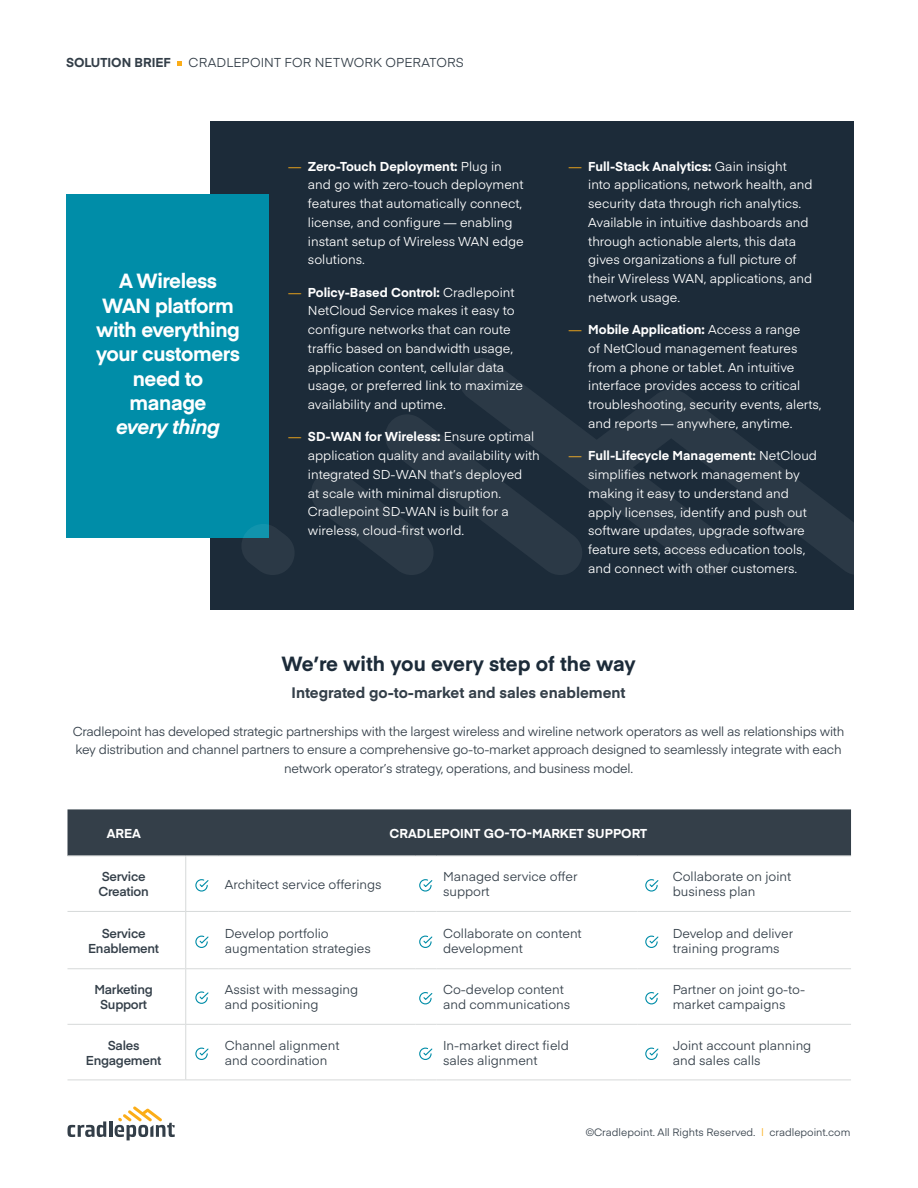
<style>
.page{position:relative;width:918px;height:1188px;background:#fff}
.page>*{position:absolute;margin:0;border:0;box-sizing:border-box;transform-origin:0 0}
.t1{font:700 20.25px/24.3px "Eina 01";letter-spacing:-.02em;color:#fff;text-align:center}
.t2{font:700 20.25px "Eina 01";color:#1c2b39}
.t3{font:italic 700 20.25px "Eina 01";letter-spacing:-.02em;color:#fff}
.t4{font:700 15px "Eina 01";color:#343f49}
.t5{font:12.75px/18.8px "Eina 01";color:#fff}
.t6{font:12.75px/15px "Eina 01";letter-spacing:-.01em;color:#343f49}
.t7{font:600 12.75px/15px "Eina 01";letter-spacing:-.02em;color:#343f49;text-align:center}
.t8{font:700 12.75px "Eina 01";color:#fff}
.t9{font:12.75px "Eina 01";letter-spacing:.01em;color:#333e48}
.t10{font:700 12.75px "Eina 01";color:#333e48}
.t11{font:10.5px "Eina 01";color:#343f49}
.s1{color:#fbad18}
.s2{font-weight:700}
</style>
<div class="page">
<svg style="left:178px;top:61px;width:4px;height:5px"></svg>
<svg style="left:67px;top:1121px;width:39px;height:16px"></svg>
<hr style="left:109px;top:1121px;width:3px;height:16px;background:#333e48">
<svg style="left:115px;top:1106px;width:60px;height:34px"></svg>
<div style="left:211px;top:122px;width:643px;height:488px;background:#1c2b39"></div>
<div style="left:66px;top:194px;width:203px;height:344px;background:#008da8"></div>
<svg style="left:242px;top:415px;width:214px;height:160px"></svg>
<svg style="left:456px;top:358px;width:398px;height:217px"></svg>
<hr style="left:185px;top:856px;width:1px;height:55px;background:#d6d9d9">
<div style="left:68px;top:809px;width:783px;height:47px;background:#343f49"></div>
<hr style="left:666px;top:855px;width:185px;height:1px;background:#d6d9d9">
<hr style="left:68px;top:911px;width:118px;height:1px;background:#d6d9d9">
<hr style="left:186px;top:911px;width:32px;height:1px;background:#d6d9d9">
<hr style="left:185px;top:912px;width:1px;height:56px;background:#d6d9d9">
<hr style="left:218px;top:911px;width:197px;height:1px;background:#d6d9d9">
<svg style="left:415px;top:911px;width:21px;height:1px"></svg>
<hr style="left:436px;top:911px;width:202px;height:1px;background:#d6d9d9">
<svg style="left:638px;top:911px;width:28px;height:1px"></svg>
<hr style="left:666px;top:911px;width:185px;height:1px;background:#d6d9d9">
<hr style="left:68px;top:968px;width:118px;height:1px;background:#d6d9d9">
<hr style="left:186px;top:968px;width:32px;height:1px;background:#d6d9d9">
<hr style="left:185px;top:969px;width:1px;height:55px;background:#d6d9d9">
<hr style="left:218px;top:968px;width:197px;height:1px;background:#d6d9d9">
<svg style="left:415px;top:968px;width:21px;height:1px"></svg>
<hr style="left:436px;top:968px;width:202px;height:1px;background:#d6d9d9">
<svg style="left:638px;top:968px;width:28px;height:1px"></svg>
<hr style="left:666px;top:968px;width:185px;height:1px;background:#d6d9d9">
<hr style="left:68px;top:1024px;width:118px;height:1px;background:#d6d9d9">
<hr style="left:186px;top:1024px;width:32px;height:1px;background:#d6d9d9">
<hr style="left:185px;top:1025px;width:1px;height:55px;background:#d6d9d9">
<hr style="left:218px;top:1024px;width:197px;height:1px;background:#d6d9d9">
<svg style="left:415px;top:1024px;width:21px;height:1px"></svg>
<hr style="left:436px;top:1024px;width:202px;height:1px;background:#d6d9d9">
<svg style="left:638px;top:1024px;width:28px;height:1px"></svg>
<hr style="left:666px;top:1024px;width:185px;height:1px;background:#d6d9d9">
<hr style="left:68px;top:1080px;width:118px;height:1px;background:#d6d9d9">
<hr style="left:186px;top:1080px;width:32px;height:1px;background:#d6d9d9">
<hr style="left:218px;top:1080px;width:197px;height:1px;background:#d6d9d9">
<svg style="left:415px;top:1080px;width:21px;height:1px"></svg>
<hr style="left:436px;top:1080px;width:202px;height:1px;background:#d6d9d9">
<svg style="left:638px;top:1080px;width:28px;height:1px"></svg>
<hr style="left:666px;top:1080px;width:185px;height:1px;background:#d6d9d9">
<svg style="left:195px;top:879px;width:14px;height:13px"></svg>
<svg style="left:419px;top:879px;width:14px;height:13px"></svg>
<svg style="left:645px;top:879px;width:14px;height:13px"></svg>
<svg style="left:195px;top:935px;width:14px;height:13px"></svg>
<svg style="left:419px;top:935px;width:14px;height:13px"></svg>
<svg style="left:645px;top:935px;width:14px;height:13px"></svg>
<svg style="left:195px;top:991px;width:14px;height:13px"></svg>
<svg style="left:419px;top:992px;width:14px;height:13px"></svg>
<svg style="left:645px;top:992px;width:14px;height:13px"></svg>
<svg style="left:195px;top:1047px;width:14px;height:13px"></svg>
<svg style="left:419px;top:1047px;width:14px;height:13px"></svg>
<svg style="left:645px;top:1047px;width:14px;height:13px"></svg>
<p class="t10" style="left:66px;top:53px;width:106px">SOLUTION BRIEF</p>
<p class="t9" style="left:189px;top:53px;width:277px">CRADLEPOINT FOR NETWORK OPERATORS</p>
<h1 class="t1" style="left:96px;top:268px;width:145px">A Wireless<br>WAN platform with everything your customers need to manage</h1>
<h1 class="t3" style="left:116px;top:412px;width:105px">every thing</h1>
<p class="t5" style="left:308px;top:156px;width:217px;text-indent:-19px"><span class="s1">—</span> <span class="s2">Zero-Touch Deployment:</span> Plug in and go with zero-touch deployment features that automatically connect, license, and configure — enabling instant setup of Wireless WAN edge solutions.</p>
<p class="t5" style="left:308px;top:282px;width:216px;text-indent:-19px"><span class="s1">—</span> <span class="s2">Policy-Based Control:</span> Cradlepoint NetCloud Service makes it easy to configure networks that can route traffic based on bandwidth usage, application content, cellular data usage, or preferred link to maximize availability and uptime.</p>
<p class="t5" style="left:308px;top:427px;width:233px;text-indent:-19px"><span class="s1">—</span> <span class="s2">SD-WAN for Wireless:</span> Ensure optimal application quality and availability with integrated SD-WAN that’s deployed<br>at scale with minimal disruption.<br>Cradlepoint SD-WAN is built for a wireless, cloud-first world.</p>
<p class="t5" style="left:588px;top:156px;width:226px;text-indent:-19px"><span class="s1">—</span> <span class="s2">Full-Stack Analytics:</span> Gain insight into applications, network health, and security data through rich analytics.<br>Available in intuitive dashboards and through actionable alerts, this data gives organizations a full picture of their Wireless WAN, applications, and network usage.</p>
<p class="t5" style="left:588px;top:319px;width:235px;text-indent:-19px"><span class="s1">—</span> <span class="s2">Mobile Application:</span> Access a range<br>of NetCloud management features from a phone or tablet. An intuitive interface provides access to critical troubleshooting, security events, alerts, and reports — anywhere, anytime.</p>
<p class="t5" style="left:588px;top:445px;width:230px;text-indent:-19px"><span class="s1">—</span> <span class="s2">Full-Lifecycle Management:</span> NetCloud simplifies network management by making it easy to understand and apply licenses, identify and push out software updates, upgrade software feature sets, access education tools, and connect with other customers.</p>
<h1 class="t2" style="left:282px;top:649px;width:356px">We’re with you every step of the way</h1>
<p class="t4" style="left:292px;top:682px;width:336px">Integrated go-to-market and sales enablement</p>
<p class="t6" style="left:73px;top:721px;width:773px;line-height:18.8px;text-align:center">Cradlepoint has developed strategic partnerships with the largest wireless and wireline network operators as well as relationships with key distribution and channel partners to ensure a comprehensive go-to-market approach designed to seamlessly integrate with each network operator’s strategy, operations, and business model.</p>
<p class="t8" style="left:107px;top:824px;width:36px">AREA</p>
<p class="t8" style="left:390px;top:824px;width:259px">CRADLEPOINT GO-TO-MARKET SUPPORT</p>
<p class="t7" style="left:98px;top:868px;width:52px;text-align:left">Service<br>Creation</p>
<p class="t6" style="left:225px;top:876px;width:158px">Architect service offerings</p>
<p class="t6" style="left:443px;top:868px;width:136px">Managed service offer support</p>
<p class="t6" style="left:673px;top:868px;width:120px">Collaborate on joint business plan</p>
<p class="t7" style="left:88px;top:925px;width:73px">Service<br>Enablement</p>
<p class="t6" style="left:225px;top:925px;width:148px">Develop portfolio augmentation strategies</p>
<p class="t6" style="left:443px;top:925px;width:140px">Collaborate on content development</p>
<p class="t6" style="left:673px;top:925px;width:122px">Develop and deliver training programs</p>
<p class="t7" style="left:94px;top:981px;width:60px">Marketing<br>Support</p>
<p class="t6" style="left:225px;top:981px;width:135px">Assist with messaging and positioning</p>
<p class="t6" style="left:443px;top:981px;width:129px">Co-develop content and communications</p>
<p class="t6" style="left:673px;top:981px;width:134px">Partner on joint go-to&shy;market campaigns</p>
<p class="t7" style="left:86px;top:1037px;width:77px">Sales<br>Engagement</p>
<p class="t6" style="left:225px;top:1037px;width:116px">Channel alignment and coordination</p>
<p class="t6" style="left:443px;top:1037px;width:127px">In-market direct field sales alignment</p>
<p class="t6" style="left:673px;top:1037px;width:140px">Joint account planning and sales calls</p>
<p class="t11" style="left:586px;top:1125px;width:266px">©Cradlepoint. All Rights Reserved. <span class="s1">|</span> cradlepoint.com</p>
</div>
